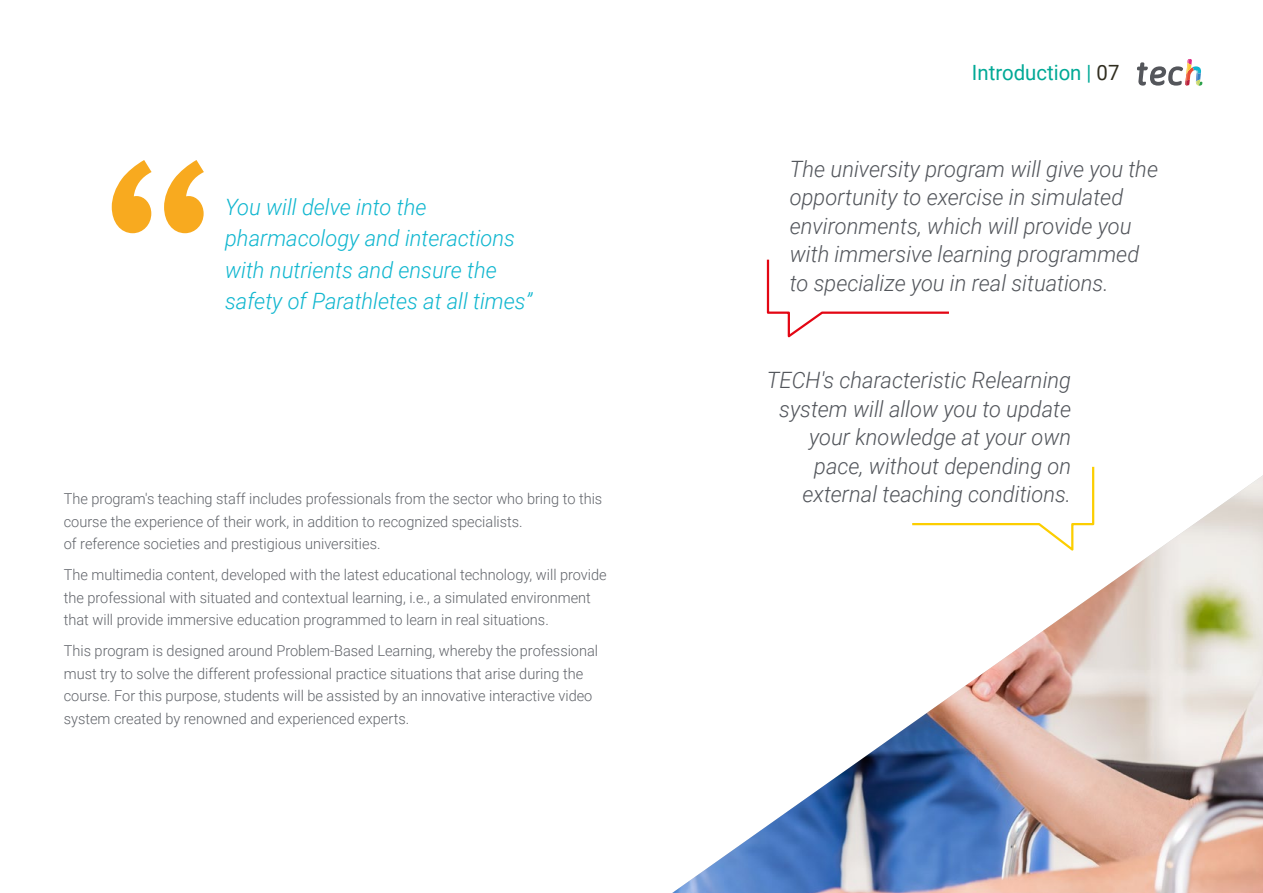
<style>
.page{position:relative;width:1263px;height:893px;background:#fff}
.page>*{position:absolute;margin:0;border:0;box-sizing:border-box;transform-origin:0 0}
.t1{font:italic 300 22.5px/28.5px "Roboto";color:#52555b;text-align:right}
.t2{font:italic 300 22.5px/31.5px "Roboto";color:#0fb6cf}
.t3{font:21px "Roboto";color:#00a996}
.t4{font:300 15px/22.5px "Roboto";color:#61646a}
.s1{color:#312e20}
</style>
<div class="page">
<img style="left:672px;top:475px;width:591px;height:418px">
<svg style="left:910px;top:466px;width:185px;height:88px"></svg>
<svg style="left:766px;top:259px;width:183px;height:79px"></svg>
<svg style="left:112px;top:160px;width:92px;height:73px"></svg>
<svg style="left:1137px;top:59px;width:65px;height:27px"></svg>
<h1 class="t2" style="left:225px;top:190px;width:309px">You will delve into the pharmacology and interactions with nutrients and ensure the safety of Parathletes at all times”</h1>
<p class="t4" style="left:64px;top:487px;width:540px">The program's teaching staff includes professionals from the sector who bring to this course the experience of their work, in addition to recognized specialists.<br>of reference societies and prestigious universities.</p>
<p class="t4" style="left:64px;top:563px;width:544px">The multimedia content, developed with the latest educational technology, will provide the professional with situated and contextual learning, i.e., a simulated environment that will provide immersive education programmed to learn in real situations.</p>
<p class="t4" style="left:64px;top:639px;width:536px">This program is designed around Problem-Based Learning, whereby the professional must try to solve the different professional practice situations that arise during the course. For this purpose, students will be assisted by an innovative interactive video system created by renowned and experienced experts.</p>
<h2 class="t3" style="left:972px;top:57px;width:149px">Introduction | <span class="s1">07</span></h2>
<h1 class="t1" style="left:790px;top:154px;width:370px;text-align:left">The university program will give you the opportunity to exercise in simulated environments, which will provide you with immersive learning programmed to specialize you in real situations.</h1>
<h1 class="t1" style="left:767px;top:365px;width:306px">TECH's characteristic Relearning system will allow you to update your knowledge at your own pace, without depending on external teaching conditions.</h1>
</div>
